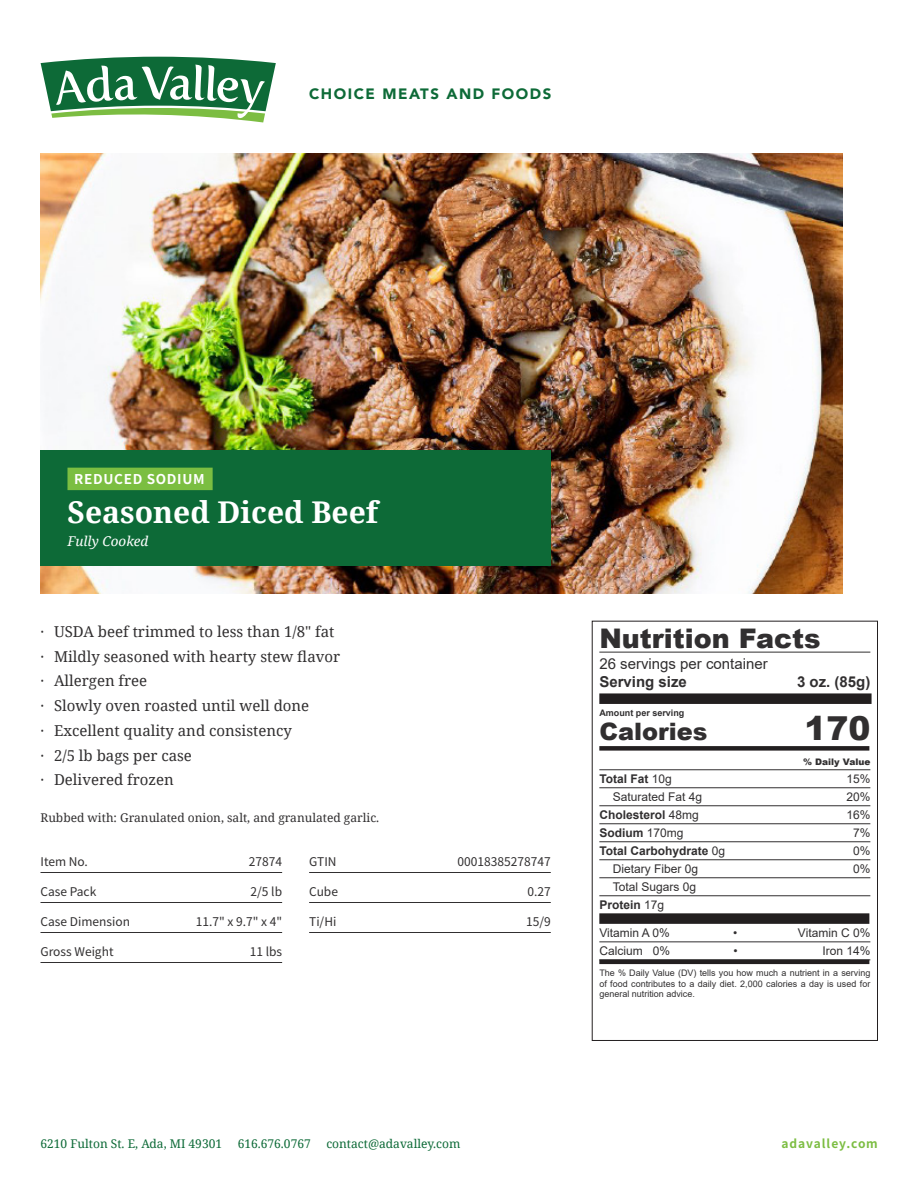
<style>
.page{position:relative;width:918px;height:1188px;background:#fff}
.page>*{position:absolute;margin:0;border:0;box-sizing:border-box;transform-origin:0 0}
.NFP{font:900 33px "Arial";color:#312f30}
.Product_Name{font:700 30px "Noto Serif";color:#fff}
.NFP-2{font:900 27px "Arial";color:#312f30}
.NFP-3{font:900 24px "Arial";color:#312f30}
.t1{font:15px "Noto Serif";color:#312f30}
.NFP-4{font:15px "Arial";color:#312f30}
.NFP-5{font:700 15px "Arial";color:#312f30}
.t2{font:900 15px "Avenir";letter-spacing:.1em;color:#0d6a37}
.Callout_Lt_Green{font:700 13.5px "Noto Sans SC";letter-spacing:.05em;color:#fff}
.t3{font:italic 13.5px "Noto Serif";color:#fff}
.Specs{font:12px "Noto Sans SC";color:#312f30}
.NFP-6{font:12px "Arial";color:#312f30}
.NFP-7{font:700 12px "Arial";color:#312f30}
.t4{font:12px "Noto Serif";color:#0d6a37}
.t5{font:12px "Noto Serif";color:#312f30}
.t6{font:700 12px "Noto Sans SC";letter-spacing:.08em;color:#7cbd42}
.NFP-8{font:9px/10.5px "Arial";color:#312f30;text-align:justify}
.NFP-9{font:700 9px "Arial";color:#312f30}
.NFP-10{font:900 9px "Arial";color:#312f30}
.s1{font-weight:400}
</style>
<div class="page">
<img style="left:40px;top:153px;width:802px;height:441px">
<svg style="left:41px;top:57px;width:235px;height:65px"></svg>
<hr style="left:40px;top:872px;width:242px;height:1px;background:#312f30">
<hr style="left:40px;top:902px;width:242px;height:1px;background:#312f30">
<hr style="left:40px;top:932px;width:242px;height:1px;background:#312f30">
<hr style="left:40px;top:962px;width:242px;height:1px;background:#312f30">
<hr style="left:309px;top:872px;width:242px;height:1px;background:#312f30">
<hr style="left:309px;top:902px;width:242px;height:1px;background:#312f30">
<hr style="left:309px;top:932px;width:242px;height:1px;background:#312f30">
<hr style="left:599px;top:652px;width:271px;height:1px;background:#312f30">
<hr style="left:599px;top:770px;width:271px;height:1px;background:#312f30">
<hr style="left:599px;top:788px;width:271px;height:1px;background:#312f30">
<hr style="left:599px;top:806px;width:271px;height:1px;background:#312f30">
<hr style="left:599px;top:824px;width:271px;height:1px;background:#312f30">
<hr style="left:599px;top:842px;width:271px;height:1px;background:#312f30">
<hr style="left:599px;top:860px;width:271px;height:1px;background:#312f30">
<hr style="left:599px;top:878px;width:271px;height:1px;background:#312f30">
<hr style="left:599px;top:896px;width:271px;height:1px;background:#312f30">
<hr style="left:599px;top:942px;width:271px;height:1px;background:#312f30">
<hr style="left:599px;top:960px;width:271px;height:1px;background:#312f30">
<div style="left:599px;top:693px;width:273px;height:11px;background:#231f20"></div>
<div style="left:599px;top:746px;width:270px;height:5px;background:#231f20"></div>
<div style="left:599px;top:913px;width:270px;height:11px;background:#231f20"></div>
<hr style="left:599px;top:960px;width:270px;height:4px;background:#231f20">
<div style="left:592px;top:621px;width:286px;height:420px;border:1px solid #231f20"></div>
<div style="left:40px;top:450px;width:511px;height:115px;background:#0d6a37"></div>
<div style="left:68px;top:468px;width:145px;height:22px;background:#7bbe41"></div>
<p class="t2" style="left:309px;top:81px;width:244px">CHOICE MEATS AND FOODS</p>
<p class="Callout_Lt_Green" style="left:74px;top:471px;width:132px">REDUCED SODIUM</p>
<p class="Product_Name" style="left:68px;top:491px;width:312px">Seasoned Diced Beef</p>
<p class="t3" style="left:68px;top:532px;width:82px">Fully Cooked</p>
<p class="t1" style="left:40px;top:621px;width:295px">· USDA beef trimmed to less than 1/8" fat</p>
<p class="t1" style="left:40px;top:646px;width:301px">· Mildly seasoned with hearty stew flavor</p>
<p class="t1" style="left:40px;top:671px;width:108px">· Allergen free</p>
<p class="t1" style="left:40px;top:695px;width:270px">· Slowly oven roasted until well done</p>
<p class="t1" style="left:40px;top:720px;width:253px">· Excellent quality and consistency</p>
<p class="t1" style="left:40px;top:745px;width:153px">· 2/5 lb bags per case</p>
<p class="t1" style="left:40px;top:770px;width:135px">· Delivered frozen</p>
<p class="t5" style="left:40px;top:809px;width:340px">Rubbed with: Granulated onion, salt, and granulated garlic.</p>
<p class="Specs" style="left:40px;top:854px;width:49px">Item No.</p>
<p class="Specs" style="left:249px;top:854px;width:35px">27874</p>
<p class="Specs" style="left:40px;top:884px;width:57px">Case Pack</p>
<p class="Specs" style="left:251px;top:884px;width:33px">2/5 lb</p>
<p class="Specs" style="left:40px;top:914px;width:91px">Case Dimension</p>
<p class="Specs" style="left:196px;top:914px;width:88px">11.7" x 9.7" x 4"</p>
<p class="Specs" style="left:40px;top:944px;width:75px">Gross Weight</p>
<p class="Specs" style="left:250px;top:944px;width:34px">11 lbs</p>
<p class="Specs" style="left:309px;top:854px;width:29px">GTIN</p>
<p class="Specs" style="left:458px;top:854px;width:95px">00018385278747</p>
<p class="Specs" style="left:309px;top:884px;width:30px">Cube</p>
<p class="Specs" style="left:527px;top:884px;width:25px">0.27</p>
<p class="Specs" style="left:309px;top:914px;width:29px">Ti/Hi</p>
<p class="Specs" style="left:526px;top:914px;width:26px">15/9</p>
<p class="NFP-2" style="left:599px;top:618px;width:223px">Nutrition Facts</p>
<p class="NFP-4" style="left:599px;top:653px;width:170px">26 servings per container</p>
<p class="NFP-5" style="left:599px;top:671px;width:89px">Serving size</p>
<p class="NFP-5" style="left:797px;top:671px;width:75px">3 oz. (85g)</p>
<p class="NFP-9" style="left:599px;top:707px;width:87px">Amount per serving</p>
<p class="NFP-3" style="left:599px;top:714px;width:109px">Calories</p>
<p class="NFP" style="left:804px;top:705px;width:68px">170</p>
<p class="NFP-10" style="left:803px;top:756px;width:69px">% Daily Value</p>
<p class="NFP-7" style="left:599px;top:771px;width:74px">Total Fat <span class="s1">10g</span></p>
<p class="NFP-6" style="left:846px;top:771px;width:26px">15%</p>
<p class="NFP-6" style="left:613px;top:789px;width:91px">Saturated Fat 4g</p>
<p class="NFP-6" style="left:846px;top:789px;width:26px">20%</p>
<p class="NFP-7" style="left:599px;top:807px;width:101px">Cholesterol <span class="s1">48mg</span></p>
<p class="NFP-6" style="left:846px;top:807px;width:26px">16%</p>
<p class="NFP-7" style="left:599px;top:825px;width:86px">Sodium <span class="s1">170mg</span></p>
<p class="NFP-6" style="left:853px;top:825px;width:19px">7%</p>
<p class="NFP-7" style="left:599px;top:843px;width:127px">Total Carbohydrate <span class="s1">0g</span></p>
<p class="NFP-6" style="left:853px;top:843px;width:19px">0%</p>
<p class="NFP-6" style="left:613px;top:861px;width:87px">Dietary Fiber 0g</p>
<p class="NFP-6" style="left:853px;top:861px;width:19px">0%</p>
<p class="NFP-6" style="left:613px;top:879px;width:85px">Total Sugars 0g</p>
<p class="NFP-7" style="left:599px;top:897px;width:66px">Protein <span class="s1">17g</span></p>
<p class="NFP-6" style="left:599px;top:925px;width:72px">Vitamin A 0%</p>
<p class="NFP-6" style="left:733px;top:925px;width:6px">•</p>
<p class="NFP-6" style="left:798px;top:925px;width:74px">Vitamin C 0%</p>
<p class="NFP-6" style="left:599px;top:943px;width:72px">Calcium 0%</p>
<p class="NFP-6" style="left:733px;top:943px;width:6px">•</p>
<p class="NFP-6" style="left:822px;top:943px;width:50px">Iron 14%</p>
<p class="NFP-8" style="left:599px;top:968px;width:273px">The % Daily Value (DV) tells you how much a nutrient in a serving of food contributes to a daily diet. 2,000 calories a day is used for general nutrition advice.</p>
<p class="t4" style="left:40px;top:1135px;width:183px">6210 Fulton St. E, Ada, MI 49301</p>
<p class="t4" style="left:238px;top:1135px;width:75px">616.676.0767</p>
<p class="t4" style="left:326px;top:1135px;width:136px">contact@adavalley.com</p>
<p class="t6" style="left:781px;top:1136px;width:98px">adavalley.com</p>
</div>
